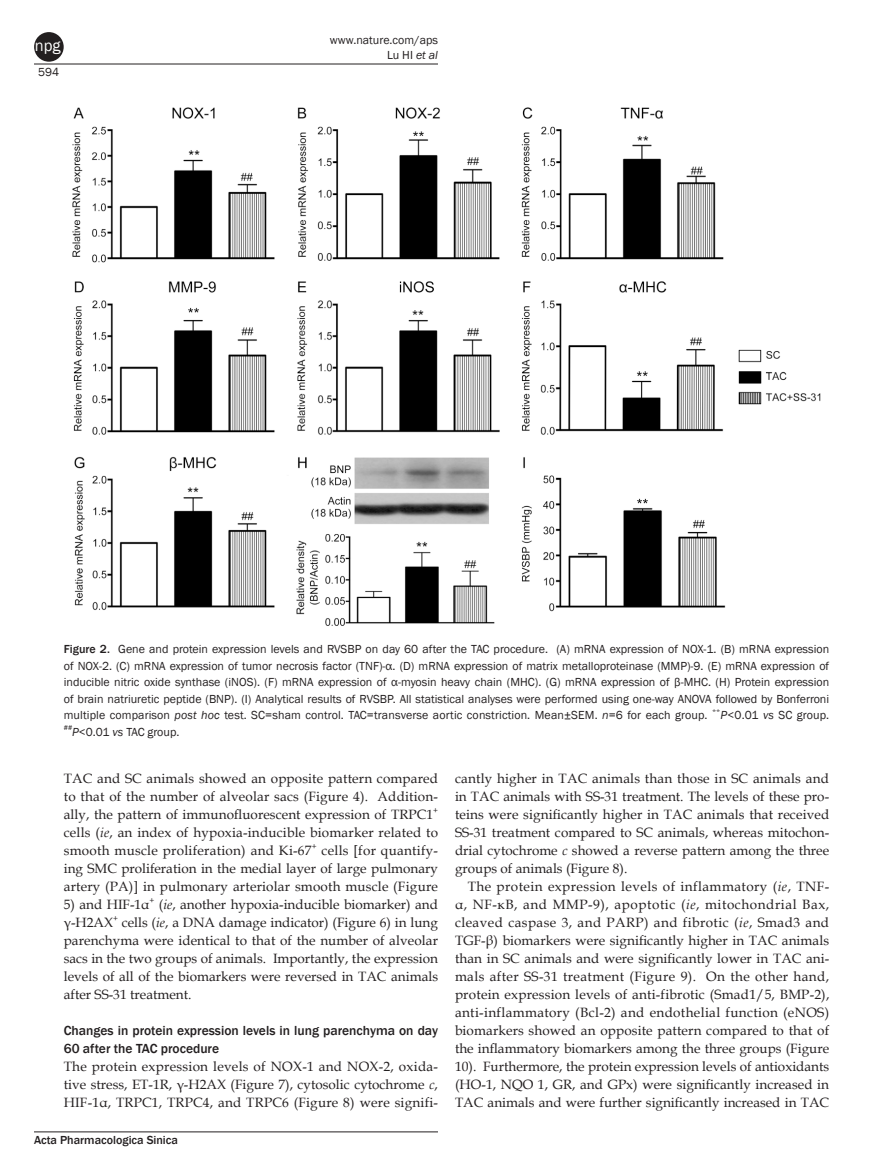
<style>
.page{position:relative;width:893px;height:1170px;background:#fff}
.page>*{position:absolute;margin:0;border:0;box-sizing:border-box;transform-origin:0 0}
.t1{font:16.5px "Franklin Gothic Book 2";color:#fff}
.无段头空英文正文{font:13.5px/18px "Book Antiqua 2";letter-spacing:.005em;color:#231f20;text-align:justify}
.英文正文{font:13.5px/18px "Book Antiqua 2";color:#231f20;text-align:justify}
.无段头空英文正文-2{font:13.5px/18px "Book Antiqua";letter-spacing:.015em;color:#231f20;text-align:justify}
.二级标题{font:500 13.5px/18px "Franklin Gothic";color:#231f20}
.图表注{font:12px/16.5px "Franklin Gothic";letter-spacing:.01em;color:#231f20;text-align:justify}
.t2{font:12px/15px "Franklin Gothic Book 2";color:#231f20;text-align:right}
.t3{font:500 12px "Franklin Gothic";color:#231f20}
.s1{font-family:"Franklin Gothic";font-style:italic}
.s2{font-weight:500}
.s3{font-family:"Franklin Gothic Book 2"}
.s4{font-style:italic}
.s5{font-family:"Book Antiqua"}
.s6{font-family:"Book Antiqua";font-style:italic}
.s7{font-family:"Franklin Gothic Medium 2";font-weight:400}
.s8{font-family:"Book Antiqua 2"}
</style>
<div class="page">
<hr style="left:34px;top:64px;width:404px;height:1px;background:#231f20">
<hr style="left:34px;top:1131px;width:404px;height:1px;background:#231f20">
<div style="left:34px;top:32px;width:30px;height:30px;background:#231f20;border-radius:50%"></div>
<img style="left:72px;top:107px;width:749px;height:519px">
<p class="t1" style="left:35px;top:35px;width:27px">npg</p>
<p class="t2" style="left:38px;top:65px;width:23px">594</p>
<p class="t2" style="left:330px;top:32px;width:110px">www.nature.com/aps<br>Lu HI <span class="s1">et al</span></p>
<p class="图表注" style="left:64px;top:641px;width:767px"><span class="s2">Figure 2.</span> <span class="s3">Gene and protein expression levels and RVSBP on day 60 after the TAC procedure. (A) mRNA expression of NOX-1. (B) mRNA expression </span>of NOX-2. (C) mRNA expression of tumor necrosis factor (TNF)-α. (D) mRNA expression of matrix metalloproteinase (MMP)-9. (E) mRNA expression of inducible nitric oxide synthase (iNOS). (F) mRNA expression of α-myosin heavy chain (MHC). (G) mRNA expression of β-MHC. (H) Protein expression <span class="s3">of brain natriuretic peptide (BNP). (I) Analytical results of RVSBP. All statistical analyses were performed using one-way ANOVA followed by Bonferroni multiple comparison</span> <span class="s4">post hoc</span> test. SC=sham control. TAC=transverse aortic constriction. Mean±SEM. <span class="s4">n</span><span class="s3">=6 for each group.</span> <sup>**</sup><span class="s4">P</span><span class="s3">&lt;0.01</span> <span class="s4">vs</span> <span class="s3">SC group. </span><sup>##</sup><span class="s4">P</span><span class="s3">&lt;0.01</span> <span class="s4">vs</span> <span class="s3">TAC group.</span></p>
<p class="无段头空英文正文" style="left:64px;top:769px;width:376px">TAC and SC animals showed an opposite pattern compared to that of the number of alveolar sacs (Figure 4). Addition&shy;<span class="s5">ally, the pattern of immunofluorescent expression of TRPC1</span><sup>+ </sup>cells (<span class="s6">ie</span>, an index of hypoxia-inducible biomarker related to smooth muscle proliferation) and Ki-67<sup>+</sup> cells [for quantify&shy;ing SMC proliferation in the medial layer of large pulmonary artery (PA)] in pulmonary arteriolar smooth muscle (Figure</p>
<p class="无段头空英文正文" style="left:64px;top:895px;width:376px"><span class="s5">5) and HIF-1α</span><sup>+</sup> (<span class="s6">ie</span>, another hypoxia-inducible biomarker) and <span class="s5">γ-H2AX</span><sup>+</sup> cells (<span class="s6">ie</span>, a DNA damage indicator) (Figure 6) in lung parenchyma were identical to that of the number of alveolar sacs in the two groups of animals. Importantly, the expression levels of all of the biomarkers were reversed in TAC animals after SS-31 treatment.</p>
<p class="二级标题" style="left:64px;top:1021px;width:376px">Changes in protein expression levels in lung parenchyma on day<br><span class="s7">60 after the TAC procedure</span></p>
<p class="无段头空英文正文-2" style="left:64px;top:1057px;width:376px">The protein expression levels of NOX-1 and NOX-2, oxida&shy;tive stress, ET-1R, γ-H2AX (Fig<span class="s8">ure 7), cytosolic cytochrome</span> <span class="s4">c</span><span class="s8">, </span>HIF-1α, TRPC1, TRPC4, and TRPC6 (Fig<span class="s8">ure 8) were signifi-</span></p>
<p class="t3" style="left:34px;top:1132px;width:145px">Acta Pharmacologica Sinica</p>
<p class="无段头空英文正文" style="left:455px;top:769px;width:376px">cantly higher in TAC animals than those in SC animals and in TAC animals with SS-31 treatment. The levels of these pro&shy;<span class="s5">teins were significantly higher in TAC animals that received </span>SS-31 treatment compared to SC animals, whereas mitochon&shy;drial cytochrome <span class="s6">c</span> showed a reverse pattern among the three groups of animals (Figure 8).</p>
<p class="英文正文" style="left:455px;top:877px;width:376px;text-indent:13px">The protein expression levels of inflammatory (<span class="s6">ie</span>, TNF&shy;<span class="s5">α, NF-κB, and MMP-9), apoptotic (</span><span class="s6">ie</span>, mitochondrial Bax, cleaved caspase 3, and PARP) and fibrotic (<span class="s6">ie</span>, Smad3 and <span class="s5">TGF-β) biomarkers were significantly higher in TAC animals than in SC animals and were significantly lower in TAC ani&shy;</span>mals after SS-31 treatment (Figure 9). On the other hand, protein expression levels of anti-fibrotic (Smad1/5, BMP-2), anti-inflammatory (Bcl-2) and endothelial function (eNOS) biomarkers showed an opposite pattern compared to that of <span class="s5">the inflammatory biomarkers among the three groups (Fig</span>ure 10). Furthermore, the protein expression levels of antioxidants <span class="s5">(HO-1, NQO 1, GR, and GPx) were significantly increased in TAC animals and were further significantly increased in TAC</span></p>
</div>
